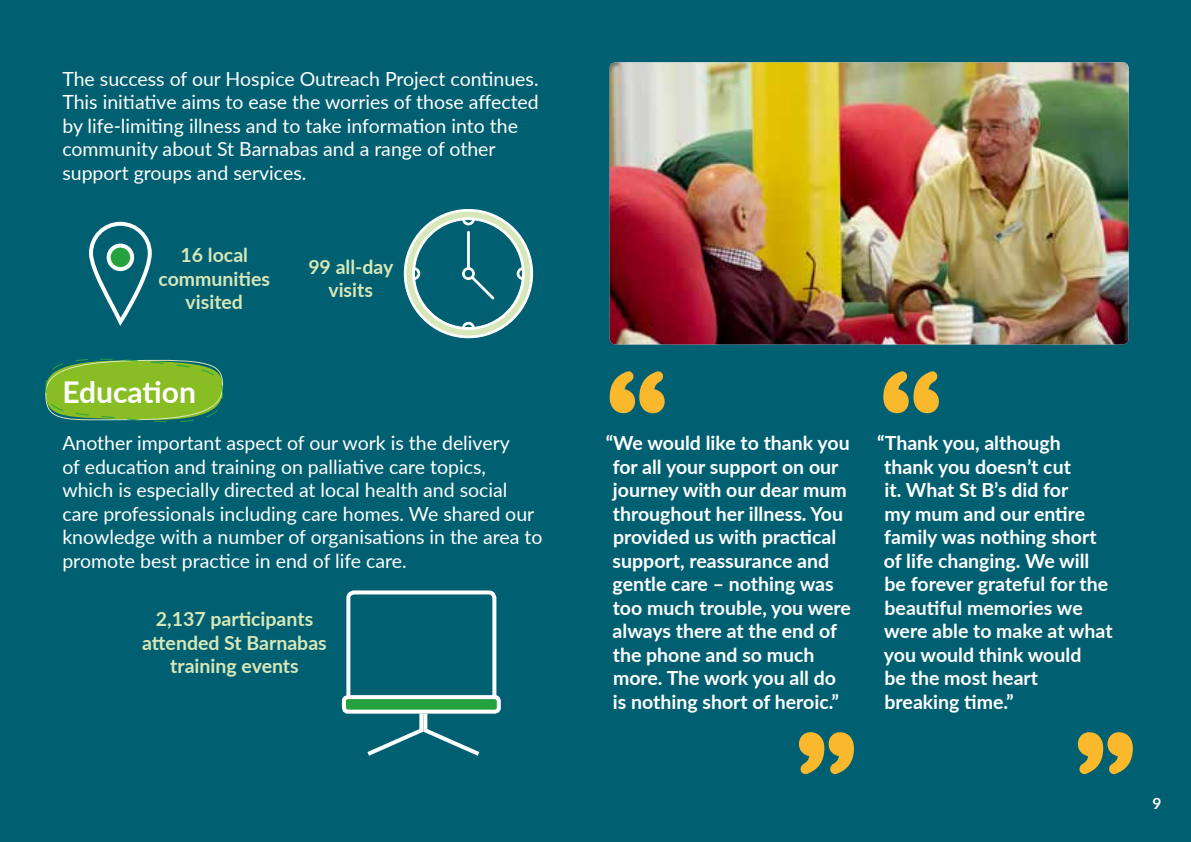
<style>
.page{position:relative;width:1191px;height:842px;background:#006071}
.page>*{position:absolute;margin:0;border:0;box-sizing:border-box;transform-origin:0 0}
.t1{font:700 30px "Lato";color:#fff}
.t2{font:700 19.6px/23.4px "Lato";color:#fff}
.t3{font:19.6px/23.4px "Lato";color:#fff}
.t4{font:700 19.6px/23.4px "Lato";color:#d8e7b9;text-align:center}
.t5{font:700 15.6px "Lato";color:#fff}
</style>
<div class="page">
<svg style="left:45px;top:358px;width:179px;height:64px;background:#72ae36"></svg>
<svg style="left:609px;top:371px;width:55px;height:42px"></svg>
<svg style="left:799px;top:732px;width:55px;height:43px"></svg>
<svg style="left:1077px;top:732px;width:55px;height:43px"></svg>
<svg style="left:883px;top:371px;width:56px;height:42px"></svg>
<img style="left:609px;top:62px;width:519px;height:282px">
<div style="left:346px;top:590px;width:150px;height:118px;border:4px solid #fff;border-radius:6px"></div>
<div style="left:344px;top:697px;width:155px;height:15px;background:#24a23f;border-radius:4px"></div>
<div style="left:342px;top:695px;width:159px;height:19px;border:4px solid #fff;border-radius:4px"></div>
<svg style="left:363px;top:710px;width:121px;height:46px"></svg>
<svg style="left:403px;top:209px;width:130px;height:130px"></svg>
<div style="left:89px;top:222px;width:63px;height:102px;border:4px solid #fff;border-radius:29px"></div>
<div style="left:109px;top:246px;width:23px;height:23px;background:#24a23f;border-radius:50%"></div>
<div style="left:107px;top:244px;width:27px;height:27px;border:4px solid #fff;border-radius:50%"></div>
<p class="t3" style="left:62px;top:66px;width:478px">The success of our Hospice Outreach Project continues.<br>This initiative aims to ease the worries of those affected by life-limiting illness and to take information into the community about St Barnabas and a range of other support groups and services.</p>
<p class="t4" style="left:158px;top:242px;width:113px">16 local communities visited</p>
<p class="t4" style="left:308px;top:254px;width:87px">99 all-day visits</p>
<h1 class="t1" style="left:62px;top:370px;width:135px">Education</h1>
<p class="t3" style="left:62px;top:430px;width:482px">Another important aspect of our work is the delivery<br>of education and training on palliative care topics,<br>which is especially directed at local health and social care professionals including care homes. We shared our knowledge with a number of organisations in the area to promote best practice in end of life care.</p>
<p class="t4" style="left:142px;top:607px;width:186px">2,137 participants attended St Barnabas training events</p>
<p class="t2" style="left:612px;top:430px;width:240px;text-indent:-7px">“We would like to thank you for all your support on our journey with our dear mum throughout her illness. You provided us with practical support, reassurance and gentle care – nothing was too much trouble, you were always there at the end of the phone and so much more. The work you all do is nothing short of heroic.”</p>
<p class="t2" style="left:884px;top:430px;width:230px;text-indent:-7px">“Thank you, although thank you doesn’t cut<br>it. What St B’s did for<br>my mum and our entire family was nothing short of life changing. We will be forever grateful for the beautiful memories we were able to make at what you would think would<br>be the most heart breaking time.”</p>
<p class="t5" style="left:1152px;top:792px;width:10px">9</p>
</div>
